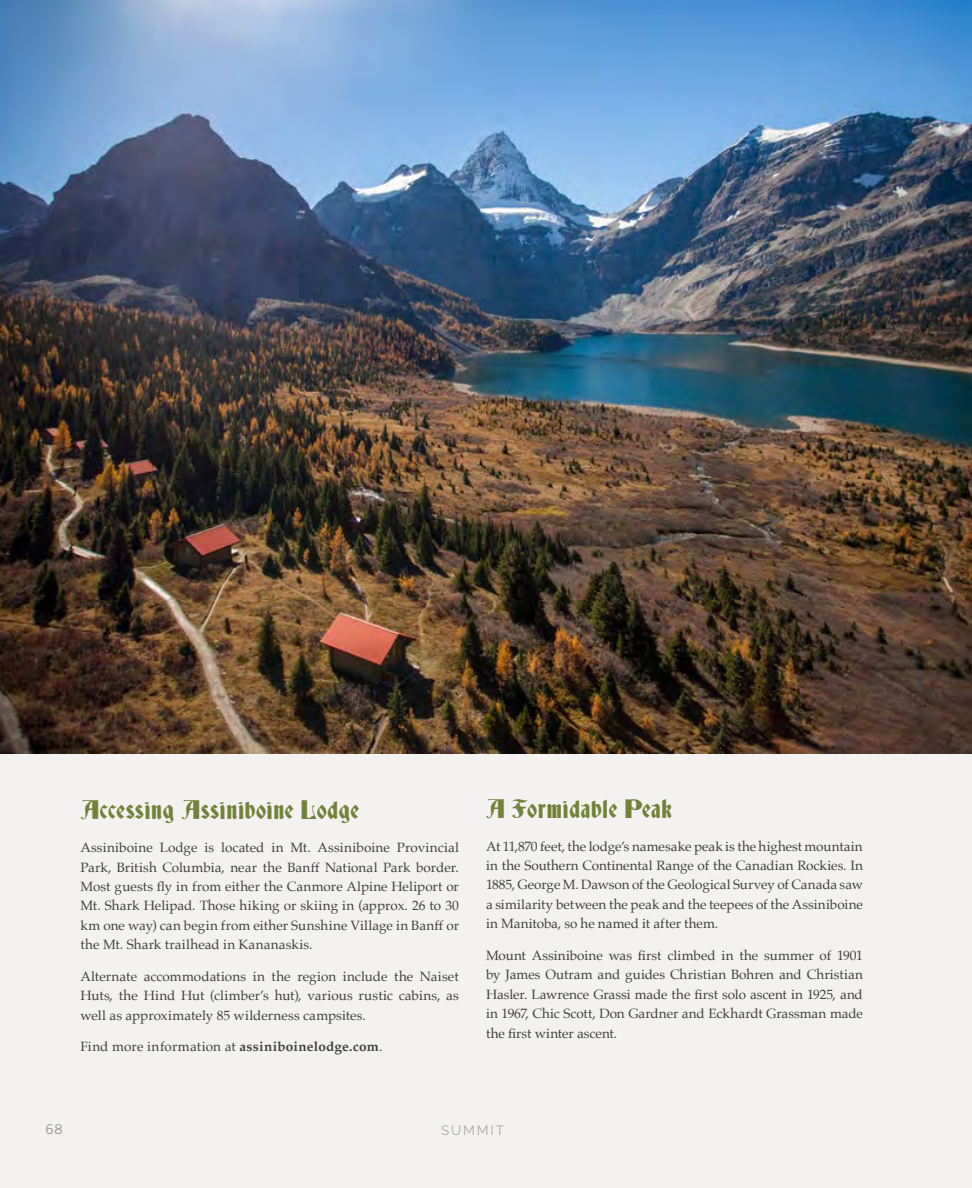
<style>
.page{position:relative;width:972px;height:1188px;background:#fff}
.page>*{position:absolute;margin:0;border:0;box-sizing:border-box;transform-origin:0 0}
.t1{font:24px "Deutsch Gothic";letter-spacing:.025em;color:#73823a;scale:1.05 1}
.t2{font:13.5px/19.5px "Palatino";letter-spacing:.005em;color:#414042;text-align:justify}
.t3{font:13.5px "Raleway";letter-spacing:.14em;color:#939598}
.t4{font:13.5px "Trade Gothic LT Std";color:#939598}
.s1{font-weight:700}
</style>
<div class="page">
<div style="left:0;top:753px;width:972px;height:435px;background:#f4f2f0"></div>
<img style="left:0;top:0;width:972px;height:753px">
<h1 class="t1" style="left:80px;top:799px;width:267px">Accessing Assiniboine Lodge</h1>
<p class="t2" style="left:80px;top:838px;width:380px">Assiniboine Lodge is located in Mt. Assiniboine Provincial Park, British Columbia, near the Banff National Park border.<br>Most guests fly in from either the Canmore Alpine Heliport or Mt. Shark Helipad. Those hiking or skiing in (approx. 26 to 30 km one way) can begin from either Sunshine Village in Banff or the Mt. Shark trailhead in Kananaskis.</p>
<p class="t2" style="left:80px;top:967px;width:380px">Alternate accommodations in the region include the Naiset Huts, the Hind Hut (climber’s hut), various rustic cabins, as well as approximately 85 wilderness campsites.</p>
<p class="t2" style="left:80px;top:1037px;width:304px">Find more information at <span class="s1">assiniboinelodge.com</span>.</p>
<h1 class="t1" style="left:486px;top:797px;width:179px">A Formidable Peak</h1>
<p class="t2" style="left:486px;top:836px;width:378px">At 11,870 feet, the lodge’s namesake peak is the highest mountain in the Southern Continental Range of the Canadian Rockies. In 1885, George M. Dawson of the Geological Survey of Canada saw a similarity between the peak and the teepees of the Assiniboine in Manitoba, so he named it after them.</p>
<p class="t2" style="left:486px;top:946px;width:378px">Mount Assiniboine was first climbed in the summer of 1901 by James Outram and guides Christian Bohren and Christian Hasler. Lawrence Grassi made the first solo ascent in 1925, and in 1967, Chic Scott, Don Gardner and Eckhardt Grassman made the first winter ascent.</p>
<p class="t4" style="left:46px;top:1121px;width:19px">68</p>
<p class="t3" style="left:441px;top:1122px;width:64px">SUMMIT</p>
</div>
